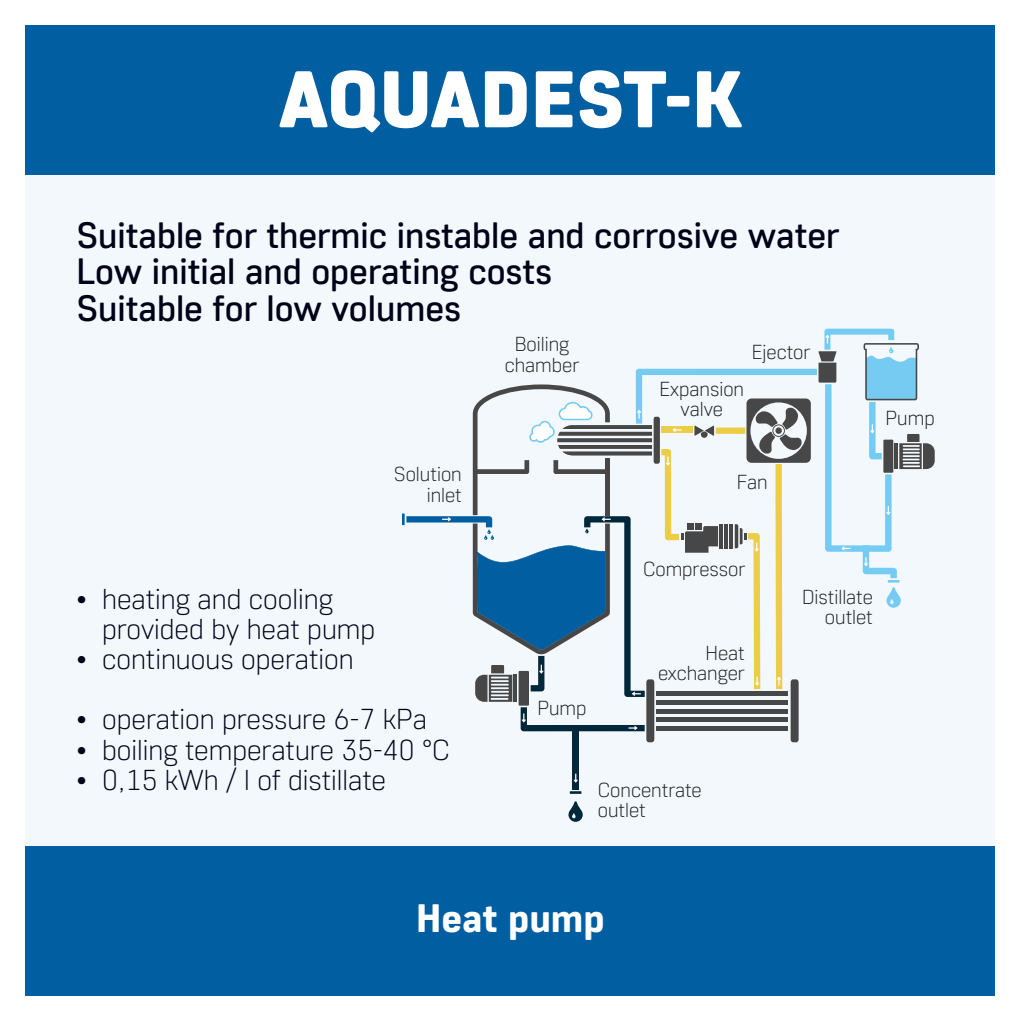
<style>
.page{position:relative;width:1021px;height:1021px;background:#fff}
.page>*{position:absolute;margin:0;border:0;box-sizing:border-box;transform-origin:0 0}
.t1{font:900 80.1px "Core Sans R75";color:#fff}
.t2{font:800 39.6px "Core Sans R65";color:#fff}
.t3{font:500 36.68px/36.7px "Core Sans R45";color:#000218}
.t4{font:300 28.8px/30.2px "Core Sans R25";color:#000218}
.t5{font:300 20.25px/20.2px "Core Sans R25";color:#1d1d1b;text-align:right}
</style>
<div class="page">
<div style="left:26px;top:26px;width:969px;height:969px;background:#f3f8fc"></div>
<div style="left:26px;top:846px;width:969px;height:149px;background:#005ea1"></div>
<div style="left:26px;top:26px;width:969px;height:149px;background:#005ea1"></div>
<svg style="left:569px;top:791px;width:12px;height:2px"></svg>
<div style="left:518px;top:671px;width:11px;height:34px;background:#474747"></div>
<div style="left:790px;top:679px;width:8px;height:63px;background:#474747;border-radius:3px"></div>
<div style="left:646px;top:679px;width:8px;height:63px;background:#474747;border-radius:3px"></div>
<div style="left:656px;top:699px;width:132px;height:5px;background:#474747"></div>
<div style="left:656px;top:708px;width:132px;height:5px;background:#474747"></div>
<div style="left:656px;top:717px;width:132px;height:5px;background:#474747"></div>
<div style="left:656px;top:726px;width:132px;height:5px;background:#474747"></div>
<div style="left:572px;top:728px;width:7px;height:61px;background:#00273a"></div>
<svg style="left:568px;top:801px;width:14px;height:20px"></svg>
<svg style="left:573px;top:773px;width:5px;height:9px"></svg>
<svg style="left:520px;top:707px;width:124px;height:24px"></svg>
<svg style="left:402px;top:329px;width:532px;height:372px"></svg>
<h1 class="t1" style="left:279px;top:48px;width:465px">AQUADEST-K</h1>
<p class="t3" style="left:77px;top:215px;width:764px">Suitable for thermic instable and corrosive water<br>Low initial and operating costs<br>Suitable for low volumes</p>
<p class="t5" style="left:394px;top:463px;width:69px">Solution inlet</p>
<p class="t5" style="left:504px;top:333px;width:76px;text-align:center">Boiling chamber</p>
<p class="t5" style="left:659px;top:378px;width:86px;text-align:center">Expansion valve</p>
<p class="t5" style="left:751px;top:341px;width:60px">Ejector</p>
<p class="t5" style="left:736px;top:471px;width:32px">Fan</p>
<p class="t5" style="left:885px;top:407px;width:51px">Pump</p>
<p class="t4" style="left:102px;top:583px;width:275px;text-indent:-26px">• heating and cooling provided by heat pump</p>
<p class="t4" style="left:77px;top:643px;width:278px">• continuous operation</p>
<p class="t4" style="left:77px;top:703px;width:352px">• operation pressure 6-7 kPa</p>
<p class="t4" style="left:77px;top:733px;width:375px">• boiling temperature 35-40 °C</p>
<p class="t4" style="left:77px;top:763px;width:311px">• 0,15 kWh / l of distillate</p>
<p class="t5" style="left:643px;top:558px;width:104px">Compressor</p>
<p class="t5" style="left:537px;top:697px;width:51px">Pump</p>
<p class="t5" style="left:658px;top:641px;width:88px">Heat exchanger</p>
<p class="t5" style="left:598px;top:779px;width:105px;text-align:left">Concentrate outlet</p>
<p class="t5" style="left:802px;top:586px;width:72px">Distillate outlet</p>
<h2 class="t2" style="left:416px;top:893px;width:190px">Heat pump</h2>
</div>
